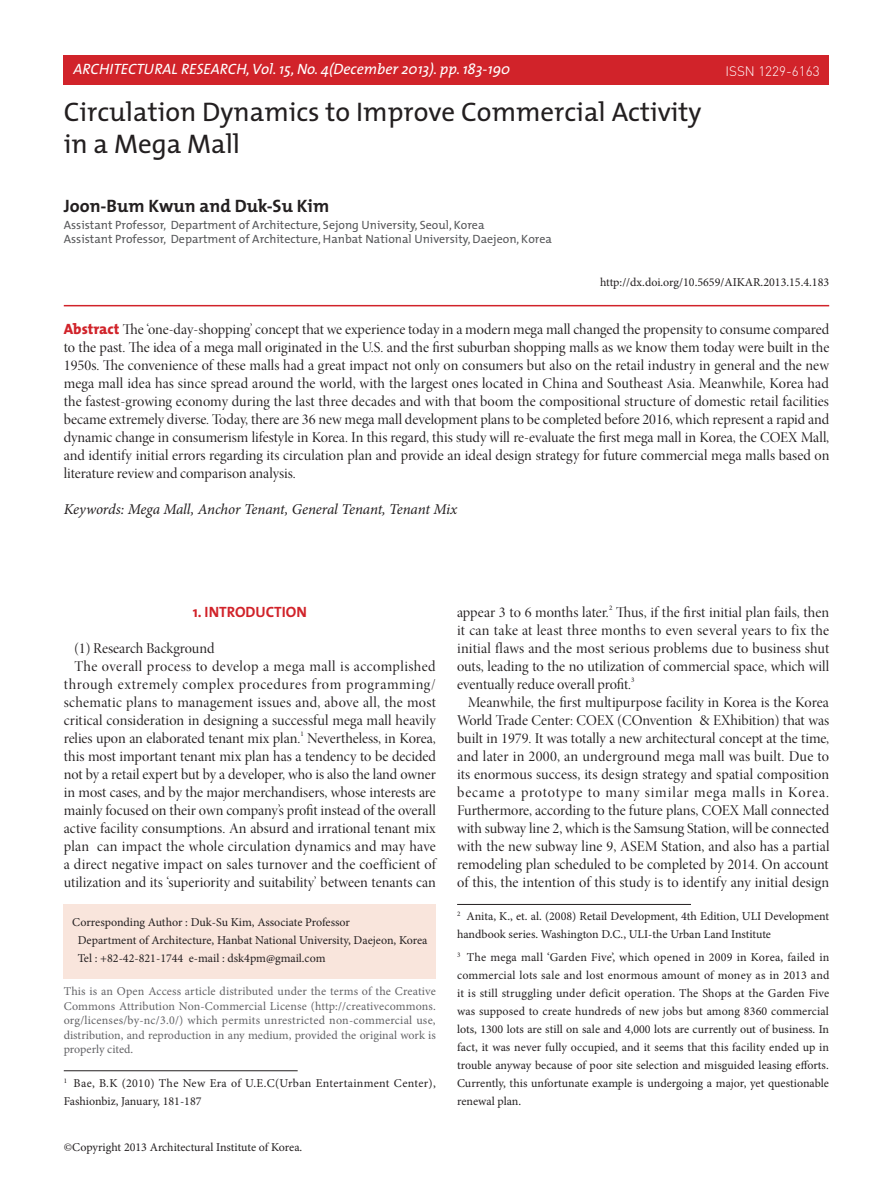
<style>
.page{position:relative;width:893px;height:1191px;background:#fff}
.page>*{position:absolute;margin:0;border:0;box-sizing:border-box;transform-origin:0 0}
.본문첫번째제목{font:27px/32.4px "The Mix";color:#231f20}
.본문저자{font:700 18px "The Mix";color:#231f20}
.본문1{font:15px/18px "Minion Pro Disp";letter-spacing:.005em;color:#231f20;text-align:justify}
.요약내용{font:15px/18px "Minion Pro Disp";color:#231f20;text-align:justify}
.챕터상단박스{font:italic 15px "The Mix";color:#fff}
.요약키워드{font:italic 15px "Minion Pro";letter-spacing:-.01em;color:#231f20}
._1__INTRODUCTION{font:700 15px "The Mix";color:#d1232a}
.상단바코드넘버{font:13.5px "Dinlig";color:#fff}
.각주{font:12px/18px "Minion Pro";color:#231f20}
.t1{font:12px/14.4px "Minion Pro";letter-spacing:-.005em;color:#636366;text-align:justify}
.본문저자소개{font:12px "The Mix";color:#57585a}
.각주-2{font:12px/18px "Minion Pro";letter-spacing:.02em;color:#231f20}
.홈피주소{font:12px "Minion Pro";color:#231f20}
.s1{font-family:"The Mix";font-weight:800;color:#d1232a}
</style>
<div class="page">
<hr style="left:64px;top:1070px;width:234px;height:1px;background:#231f20">
<hr style="left:457px;top:904px;width:234px;height:1px;background:#231f20">
<div style="left:64px;top:903px;width:372px;height:75px;background:#f9e5dc"></div>
<div style="left:64px;top:55px;width:765px;height:30px;background:#d1232a"></div>
<hr style="left:64px;top:305px;width:765px;height:1px;background:#d1232a">
<p class="챕터상단박스" style="left:73px;top:57px;width:438px">ARCHITECTURAL RESEARCH, Vol. 15, No. 4(December 2013). pp. 183-190</p>
<p class="상단바코드넘버" style="left:725px;top:63px;width:96px">ISSN 1229-6163</p>
<p class="본문첫번째제목" style="left:64px;top:95px;width:639px">Circulation Dynamics to Improve Commercial Activity in a Mega Mall</p>
<p class="본문저자" style="left:64px;top:191px;width:267px">Joon-Bum Kwun and Duk-Su Kim</p>
<p class="본문저자소개" style="left:64px;top:215px;width:422px">Assistant Professor, Department of Architecture, Sejong University, Seoul, Korea</p>
<p class="본문저자소개" style="left:64px;top:229px;width:490px">Assistant Professor, Department of Architecture, Hanbat National University, Daejeon, Korea</p>
<p class="홈피주소" style="left:600px;top:274px;width:231px">http://dx.doi.org/10.5659/AIKAR.2013.15.4.183</p>
<p class="요약내용" style="left:64px;top:320px;width:767px"><span class="s1">Abstract</span> The ‘one-day-shopping’ concept that we experience today in a modern mega mall changed the propensity to consume compared to the past. The idea of a mega mall originated in the U.S. and the first suburban shopping malls as we know them today were built in the 1950s. The convenience of these malls had a great impact not only on consumers but also on the retail industry in general and the new mega mall idea has since spread around the world, with the largest ones located in China and Southeast Asia. Meanwhile, Korea had the fastest-growing economy during the last three decades and with that boom the compositional structure of domestic retail facilities became extremely diverse. Today, there are 36 new mega mall development plans to be completed before 2016, which represent a rapid and dynamic change in consumerism lifestyle in Korea. In this regard, this study will re-evaluate the first mega mall in Korea, the COEX Mall, and identify initial errors regarding its circulation plan and provide an ideal design strategy for future commercial mega malls based on literature review and comparison analysis.</p>
<p class="요약키워드" style="left:64px;top:499px;width:395px">Keywords: Mega Mall, Anchor Tenant, General Tenant, Tenant Mix</p>
<p class="_1__INTRODUCTION" style="left:193px;top:599px;width:116px">1. INTRODUCTION</p>
<p class="본문1" style="left:74px;top:639px;width:142px">(1) Research Background</p>
<p class="본문1" style="left:64px;top:657px;width:374px;text-indent:11px">The overall process to develop a mega mall is accomplished through extremely complex procedures from programming/ schematic plans to management issues and, above all, the most critical consideration in designing a successful mega mall heavily relies upon an elaborated tenant mix plan.<sup>1</sup> Nevertheless, in Korea, this most important tenant mix plan has a tendency to be decided not by a retail expert but by a developer, who is also the land owner in most cases, and by the major merchandisers, whose interests are mainly focused on their own company’s profit instead of the overall active facility consumptions. An absurd and irrational tenant mix plan can impact the whole circulation dynamics and may have a direct negative impact on sales turnover and the coefficient of utilization and its ‘superiority and suitability’ between tenants can</p>
<p class="각주" style="left:78px;top:913px;width:351px;text-indent:-5px">Corresponding Author : Duk-Su Kim, Associate Professor<br>Department of Architecture, Hanbat National University, Daejeon, Korea<br>Tel : +82-42-821-1744 e-mail : dsk4pm@gmail.com</p>
<p class="t1" style="left:64px;top:984px;width:374px">This is an Open Access article distributed under the terms of the Creative Commons Attribution Non-Commercial License (http://creativecommons. org/licenses/by-nc/3.0/) which permits unrestricted non-commercial use, distribution, and reproduction in any medium, provided the original work is properly cited.</p>
<p class="각주-2" style="left:64px;top:1073px;width:373px"><sup>1</sup> Bae, B.K (2010) The New Era of U.E.C(Urban Entertainment Center),<br>Fashionbiz, January, 181-187</p>
<p class="각주" style="left:64px;top:1138px;width:240px">©Copyright 2013 Architectural Institute of Korea.</p>
<p class="요약내용" style="left:457px;top:603px;width:374px">appear 3 to 6 months later.<sup>2</sup> Thus, if the first initial plan fails, then it can take at least three months to even several years to fix the initial flaws and the most serious problems due to business shut outs, leading to the no utilization of commercial space, which will eventually reduce overall profit.<sup>3</sup></p>
<p class="본문1" style="left:457px;top:693px;width:374px;text-indent:11px">Meanwhile, the first multipurpose facility in Korea is the Korea World Trade Center: COEX (COnvention &amp; EXhibition) that was built in 1979. It was totally a new architectural concept at the time, and later in 2000, an underground mega mall was built. Due to its enormous success, its design strategy and spatial composition became a prototype to many similar mega malls in Korea.<br>Furthermore, according to the future plans, COEX Mall connected with subway line 2, which is the Samsung Station, will be connected with the new subway line 9, ASEM Station, and also has a partial remodeling plan scheduled to be completed by 2014. On account of this, the intention of this study is to identify any initial design</p>
<p class="각주" style="left:457px;top:907px;width:374px"><sup>2</sup> Anita, K., et. al. (2008) Retail Development, 4th Edition, ULI Development handbook series. Washington D.C., ULI-the Urban Land Institute</p>
<p class="각주" style="left:457px;top:947px;width:374px;text-align:justify"><sup>3</sup> The mega mall ‘Garden Five’, which opened in 2009 in Korea, failed in commercial lots sale and lost enormous amount of money as in 2013 and it is still struggling under deficit operation. The Shops at the Garden Five was supposed to create hundreds of new jobs but among 8360 commercial lots, 1300 lots are still on sale and 4,000 lots are currently out of business. In fact, it was never fully occupied, and it seems that this facility ended up in trouble anyway because of poor site selection and misguided leasing efforts.<br>Currently, this unfortunate example is undergoing a major, yet questionable renewal plan.</p>
</div>
